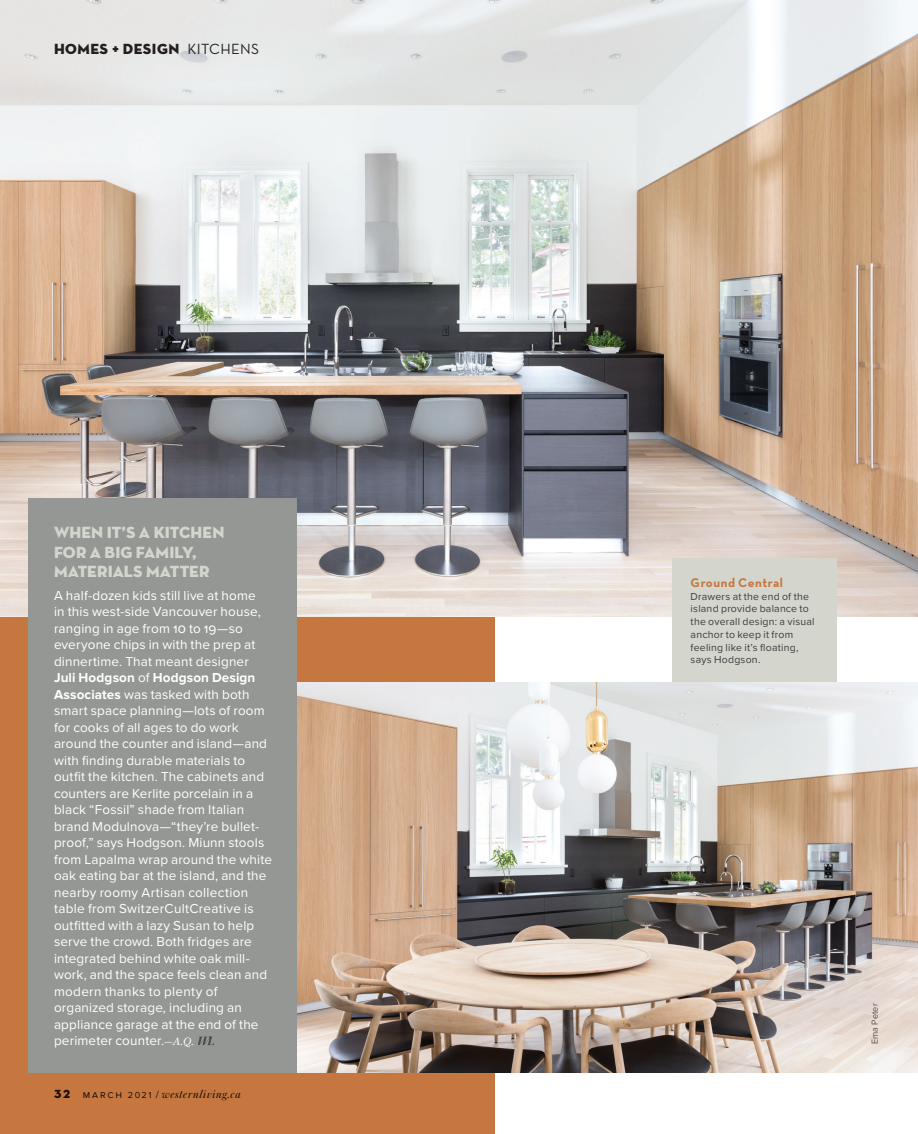
<style>
.page{position:relative;width:918px;height:1134px;background:#fff}
.page>*{position:absolute;margin:0;border:0;box-sizing:border-box;transform-origin:0 0}
.CAPTION_BLACK{font:16.5px/19.5px "Neutraface Display Titling";letter-spacing:.005em;color:#d4d5cd}
.t1{font:15px "Neutraface Display Titling";letter-spacing:.035em;color:#231f20}
.CAPTION_BLACK-2{font:13.5px/16.5px "Proxima Nova";letter-spacing:.015em;color:#fff}
.t2{font:700 12.75px "Neutraface Text";letter-spacing:.04em;color:#c67740}
.t3{font:italic 12px "Austin";letter-spacing:.065em;color:#231f20}
.CAPTION_BLACK-3{font:10.5px/12.8px "Proxima Nova";letter-spacing:.02em;color:#3e3e3f}
.GUTTER_CREDIT{font:300 9px "Proxima Nova";letter-spacing:.015em;color:#231f20}
.s1{font-family:"Neutraface Text"}
.s2{font-weight:700}
.s3{font-family:"Chronicle Text G1";font-style:italic;font-size:11.25px}
.s4{font-family:"Neutraface Display Titling";font-style:normal}
.s5{font-family:"Proxima Nova";font-style:normal;font-size:10.5px}
.s6{font-family:"Proxima Nova";font-style:normal;font-size:9px}
</style>
<div class="page">
<div style="left:0;top:576px;width:495px;height:558px;background:#c67740"></div>
<img style="left:0;top:0;width:918px;height:617px">
<div style="left:28px;top:498px;width:269px;height:574px;background:#949794"></div>
<svg style="left:198px;top:1037px;width:16px;height:8px"></svg>
<div style="left:672px;top:558px;width:165px;height:124px;background:#d4d5cd"></div>
<img style="left:297px;top:682px;width:621px;height:390px">
<p class="t1" style="left:54px;top:39px;width:207px">HOMES + DESIGN <span class="s1">KITCHENS</span></p>
<p class="CAPTION_BLACK" style="left:54px;top:523px;width:172px">WHEN IT’S A KITCHEN<br>FOR A BIG FAMILY,<br>MATERIALS MATTER</p>
<p class="CAPTION_BLACK-2" style="left:54px;top:586px;width:219px">A half-dozen kids still live at home<br>in this west-side Vancouver house, ranging in age from 10 to 19—so everyone chips in with the prep at dinnertime. That meant designer <span class="s2">Juli Hodgson</span> of <span class="s2">Hodgson Design Associates</span> was tasked with both smart space planning—lots of room for cooks of all ages to do work around the counter and island—and with finding durable materials to outfit the kitchen. The cabinets and counters are Kerlite porcelain in a black “Fossil” shade from Italian brand Modulnova—“they’re bullet&shy;proof,” says Hodgson. Miunn stools from Lapalma wrap around the white oak eating bar at the island, and the nearby roomy Artisan collection table from SwitzerCultCreative is outfitted with a lazy Susan to help serve the crowd. Both fridges are integrated behind white oak mill&shy;work, and the space feels clean and modern thanks to plenty of organized storage, including an appliance garage at the end of the perimeter counter.<span class="s3">—A.Q.</span></p>
<p class="t3" style="left:54px;top:1086px;width:188px"><span class="s4">32</span> <span class="s5">march</span> <span class="s6">2021</span> <span class="s5">/</span> westernliving.ca</p>
<p class="t2" style="left:690px;top:574px;width:94px">Ground Central</p>
<p class="CAPTION_BLACK-3" style="left:690px;top:589px;width:126px">Drawers at the end of the island provide balance to the overall design: a visual anchor to keep it from feeling like it’s floating, says Hodgson.</p>
<p class="GUTTER_CREDIT" style="left:868px;top:1044px;width:42px;rotate:-90deg">Ema Peter</p>
</div>
